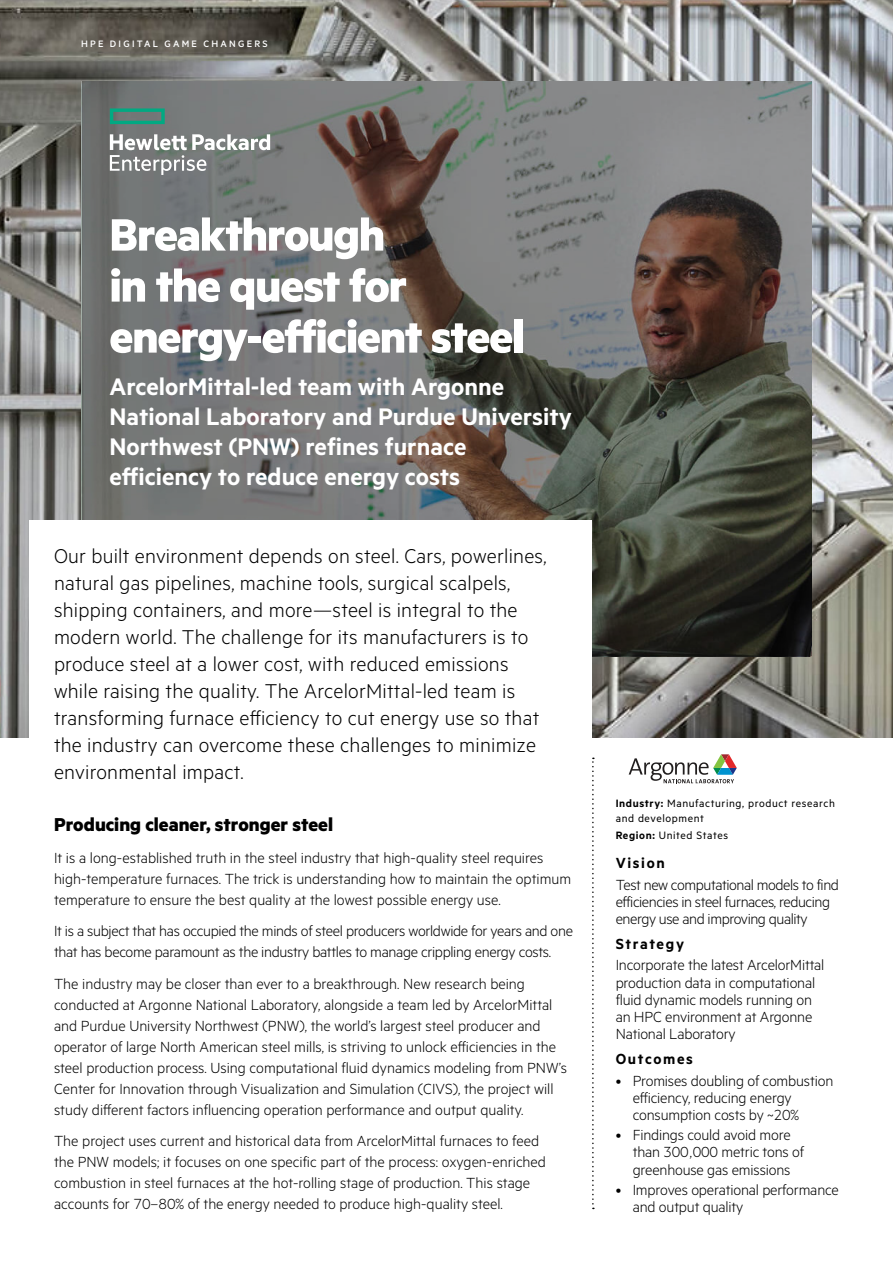
<style>
.page{position:relative;width:893px;height:1263px;background:#fff}
.page>*{position:absolute;margin:0;border:0;box-sizing:border-box;transform-origin:0 0}
.Headline_MetricHPE_B{font:700 51px/51px "Metric HPE";letter-spacing:-.025em;color:#fff}
.SubHeadline_MetricHP{font:600 27px/30px "Metric HPE";color:#fff}
.Cover_Intro_text_Met{font:300 22.5px/27px "Metric HPE";letter-spacing:.01em;color:#000}
.Body_subheading_Metr{font:700 21px "Metric HPE";color:#000}
.Body_text_MetricHPE{font:300 16.5px/21px "Metric HPE";color:#000}
.Sidebar_text_MetricH{font:300 16.5px/17.2px "Metric HPE";letter-spacing:-.01em;color:#000}
.Body_text_MetricHPE-2{font:300 16.5px/21px "Metric HPE";letter-spacing:-.02em;color:#000}
.Sidebar_headline_Met{font:600 16.5px "Metric HPE";letter-spacing:.1em;color:#000}
.Sidebar_text_MetricH-2{font:12px/15px "Metric HPE";letter-spacing:.05em;color:#000}
.t1{font:500 10.5px "Metric HPE";letter-spacing:.215em;color:#fff}
.s1{font-weight:600}
</style>
<div class="page">
<img style="left:0;top:0;width:893px;height:738px">
<svg style="left:82px;top:81px;width:729px;height:575px;background:#686663"></svg>
<div style="left:29px;top:520px;width:563px;height:302px;background:#fff"></div>
<svg style="left:592px;top:758px;width:2px;height:451px"></svg>
<svg style="left:110px;top:108px;width:55px;height:16px"></svg>
<svg style="left:110px;top:134px;width:160px;height:41px"></svg>
<svg style="left:629px;top:754px;width:108px;height:29px"></svg>
<p class="t1" style="left:81px;top:38px;width:188px">HPE DIGITAL GAME CHANGERS</p>
<p class="Headline_MetricHPE_B" style="left:110px;top:208px;width:416px">Breakthrough<br>in the quest for energy‑efficient steel</p>
<p class="SubHeadline_MetricHP" style="left:110px;top:371px;width:464px">ArcelorMittal-led team with Argonne National Laboratory and Purdue University Northwest (PNW) refines furnace efficiency to reduce energy costs</p>
<p class="Cover_Intro_text_Met" style="left:54px;top:541px;width:494px">Our built environment depends on steel. Cars, powerlines, natural gas pipelines, machine tools, surgical scalpels, shipping containers, and more—steel is integral to the modern world. The challenge for its manufacturers is to produce steel at a lower cost, with reduced emissions while raising the quality. The ArcelorMittal-led team is transforming furnace efficiency to cut energy use so that the industry can overcome these challenges to minimize environmental impact.</p>
<p class="Body_subheading_Metr" style="left:54px;top:812px;width:281px">Producing cleaner, stronger steel</p>
<p class="Body_text_MetricHPE" style="left:54px;top:846px;width:519px">It is a long-established truth in the steel industry that high-quality steel requires high-temperature furnaces. The trick is understanding how to maintain the optimum temperature to ensure the best quality at the lowest possible energy use.</p>
<p class="Body_text_MetricHPE-2" style="left:54px;top:920px;width:520px">It is a subject that has occupied the minds of steel producers worldwide for years and one that has become paramount as the industry battles to manage crippling energy costs.</p>
<p class="Body_text_MetricHPE" style="left:54px;top:972px;width:514px">The industry may be closer than ever to a breakthrough. New research being conducted at Argonne National Laboratory, alongside a team led by ArcelorMittal and Purdue University Northwest (PNW), the world’s largest steel producer and operator of large North American steel mills, is striving to unlock efficiencies in the steel production process. Using computational fluid dynamics modeling from PNW’s Center for Innovation through Visualization and Simulation (CIVS), the project will study different factors influencing operation performance and output quality.</p>
<p class="Body_text_MetricHPE" style="left:54px;top:1130px;width:494px">The project uses current and historical data from ArcelorMittal furnaces to feed the PNW models; it focuses on one specific part of the process: oxygen-enriched combustion in steel furnaces at the hot-rolling stage of production. This stage accounts for 70–80% of the energy needed to produce high-quality steel.</p>
<p class="Sidebar_text_MetricH-2" style="left:616px;top:796px;width:221px"><span class="s1">Industry:</span> Manufacturing, product research and development</p>
<p class="Sidebar_text_MetricH-2" style="left:616px;top:827px;width:114px"><span class="s1">Region:</span> United States</p>
<p class="Sidebar_headline_Met" style="left:616px;top:853px;width:51px">Vision</p>
<p class="Sidebar_text_MetricH" style="left:616px;top:875px;width:225px">Test new computational models to find efficiencies in steel furnaces, reducing energy use and improving quality</p>
<p class="Sidebar_headline_Met" style="left:616px;top:934px;width:70px">Strategy</p>
<p class="Sidebar_text_MetricH" style="left:616px;top:956px;width:210px">Incorporate the latest ArcelorMittal production data in computational fluid dynamic models running on an HPC environment at Argonne<br>National Laboratory</p>
<p class="Sidebar_headline_Met" style="left:616px;top:1049px;width:79px">Outcomes</p>
<p class="Body_text_MetricHPE" style="left:633px;top:1071px;width:202px;line-height:17.2px;text-indent:-17px">• Promises doubling of combustion efficiency, reducing energy consumption costs by ~20%</p>
<p class="Body_text_MetricHPE" style="left:633px;top:1126px;width:173px;line-height:17.2px;text-indent:-17px">• Findings could avoid more than 300,000 metric tons of greenhouse gas emissions</p>
<p class="Body_text_MetricHPE" style="left:633px;top:1180px;width:208px;line-height:17.2px;text-indent:-17px">• Improves operational performance and output quality</p>
</div>
